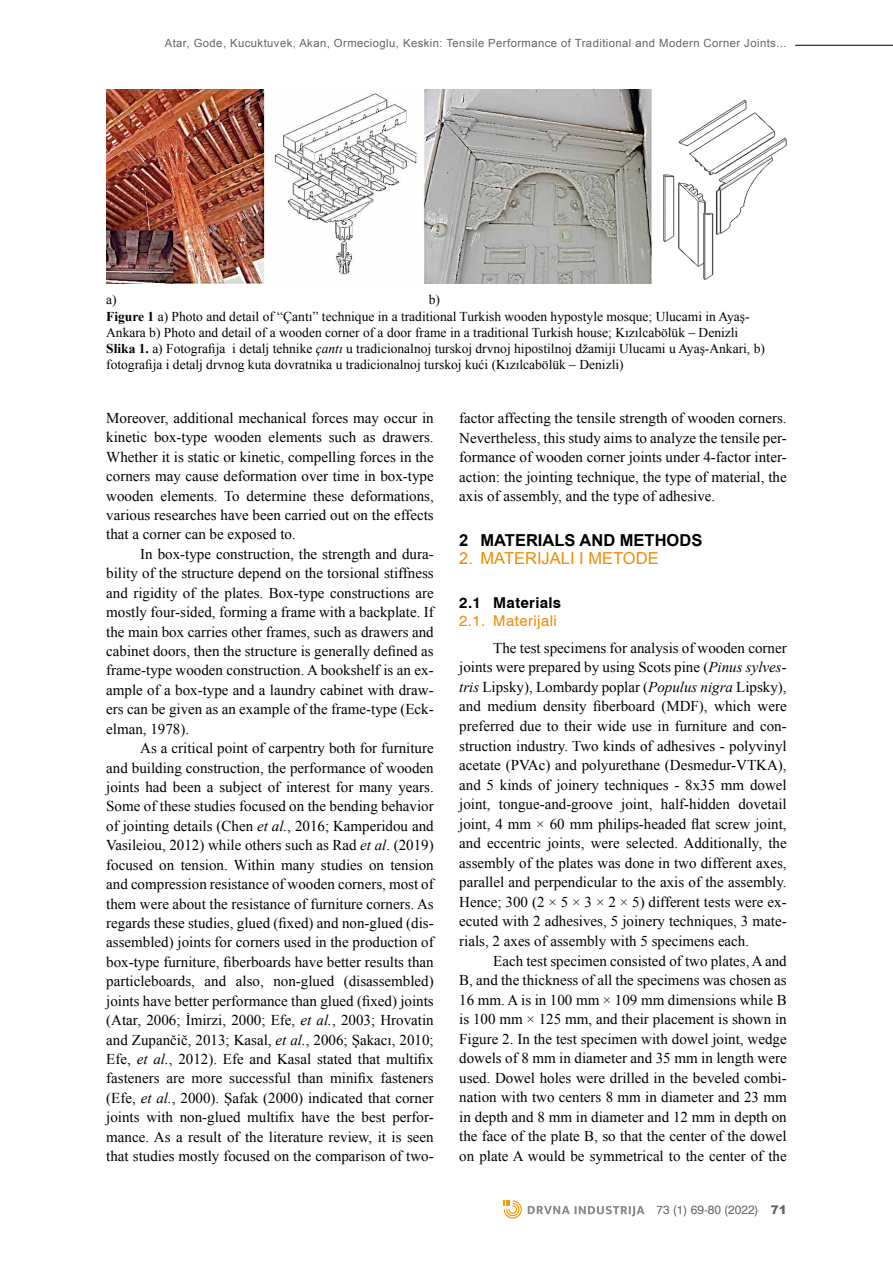
<style>
.page{position:relative;width:893px;height:1263px;background:#fff}
.page>*{position:absolute;margin:0;border:0;box-sizing:border-box;transform-origin:0 0}
.t1{font:700 16.5px "Arial";color:#000}
.t2{font:16.5px "Arial";color:#f18a00}
.t3{font:15px/19.5px "Times New Roman";color:#000;text-align:justify}
.t4{font:15px "Swiss 721 BT";letter-spacing:.03em;color:#f18a00}
.t5{font:700 15px "Swiss 721 BT";letter-spacing:.02em;color:#000}
.t6{font:13.5px/16.2px "Times New Roman";color:#000}
.t7{font:12px "A Helvetica";color:#646365}
.t8{font:11.25px "Arial";letter-spacing:.04em;color:#646365}
.s1{font-weight:700}
.s2{font-style:italic}
.s3{font-family:"Arial";font-weight:900}
</style>
<div class="page">
<hr style="left:795px;top:45px;width:98px;height:1px;background:#000">
<svg style="left:528px;top:1206px;width:116px;height:10px"></svg>
<svg style="left:504px;top:1200px;width:18px;height:18px"></svg>
<img style="left:106px;top:89px;width:159px;height:195px">
<img style="left:274px;top:89px;width:377px;height:195px">
<img style="left:663px;top:99px;width:124px;height:181px">
<p class="t8" style="left:165px;top:35px;width:623px">Atar, Gode, Kucuktuvek, Akan, Ormecioglu, Keskin: Tensile Performance of Traditional and Modern Corner Joints...</p>
<p class="t6" style="left:106px;top:292px;width:660px;text-indent:323px">b)<br><span class="s1">Figure 1</span> a) Photo and detail of “Çantı” technique in a traditional Turkish wooden hypostyle mosque; Ulucami in Ayaş-Ankara b) Photo and detail of a wooden corner of a door frame in a traditional Turkish house; Kızılcabölük – Denizli <span class="s1">Slika 1.</span> a) Fotografija i detalj tehnike <span class="s2">çantı</span> u tradicionalnoj turskoj drvnoj hipostilnoj džamiji Ulucami u Ayaş-Ankari, b) fotografija i detalj drvnog kuta dovratnika u tradicionalnoj turskoj kući (Kızılcabölük – Denizli)</p>
<p class="t6" style="left:106px;top:292px;width:12px">a)</p>
<p class="t3" style="left:106px;top:408px;width:329px">Moreover, additional mechanical forces may occur in kinetic box-type wooden elements such as drawers.<br>Whether it is static or kinetic, compelling forces in the corners may cause deformation over time in box-type wooden elements. To determine these deformations, various researches have been carried out on the effects that a corner can be exposed to.</p>
<p class="t3" style="left:106px;top:544px;width:329px;text-indent:34px">In box-type construction, the strength and dura&shy;bility of the structure depend on the torsional stiffness and rigidity of the plates. Box-type constructions are mostly four-sided, forming a frame with a backplate. If the main box carries other frames, such as drawers and cabinet doors, then the structure is generally defined as frame-type wooden construction. A bookshelf is an ex&shy;ample of a box-type and a laundry cabinet with draw&shy;ers can be given as an example of the frame-type (Eck&shy;elman, 1978).</p>
<p class="t3" style="left:106px;top:738px;width:329px;text-indent:34px">As a critical point of carpentry both for furniture and building construction, the performance of wooden joints had been a subject of interest for many years.<br>Some of these studies focused on the bending behavior of jointing details (Chen <span class="s2">et al.</span>, 2016; Kamperidou and Vasileiou, 2012) while others such as Rad <span class="s2">et al</span>. (2019) focused on tension. Within many studies on tension and compression resistance of wooden corners, most of them were about the resistance of furniture corners. As regards these studies, glued (fixed) and non-glued (dis&shy;assembled) joints for corners used in the production of box-type furniture, fiberboards have better results than particleboards, and also, non-glued (disassembled) joints have better performance than glued (fixed) joints (Atar, 2006; İmirzi, 2000; Efe, <span class="s2">et al.</span>, 2003; Hrovatin and Zupančič, 2013; Kasal, <span class="s2">et al.</span>, 2006; Şakacı, 2010; Efe, <span class="s2">et al.</span>, 2012). Efe and Kasal stated that multifix fasteners are more successful than minifix fasteners (Efe, <span class="s2">et al.</span>, 2000). Şafak (2000) indicated that corner joints with non-glued multifix have the best perfor&shy;mance. As a result of the literature review, it is seen that studies mostly focused on the comparison of two-</p>
<p class="t3" style="left:459px;top:408px;width:329px">factor affecting the tensile strength of wooden corners.<br>Nevertheless, this study aims to analyze the tensile per&shy;formance of wooden corner joints under 4-factor inter&shy;action: the jointing technique, the type of material, the axis of assembly, and the type of adhesive.</p>
<p class="t1" style="left:459px;top:529px;width:245px">2 MATERIALS AND METHODS</p>
<p class="t2" style="left:459px;top:547px;width:201px">2. MATERIJALI I METODE</p>
<p class="t5" style="left:459px;top:593px;width:103px">2.1 Materials</p>
<p class="t4" style="left:459px;top:610px;width:99px">2.1. Materijali</p>
<p class="t3" style="left:459px;top:638px;width:329px;text-indent:34px">The test specimens for analysis of wooden corner joints were prepared by using Scots pine (<span class="s2">Pinus sylves&shy;tris</span> Lipsky), Lombardy poplar (<span class="s2">Populus nigra</span> Lipsky), and medium density fiberboard (MDF), which were preferred due to their wide use in furniture and con&shy;struction industry. Two kinds of adhesives - polyvinyl acetate (PVAc) and polyurethane (Desmedur-VTKA), and 5 kinds of joinery techniques - 8x35 mm dowel joint, tongue-and-groove joint, half-hidden dovetail joint, 4 mm × 60 mm philips-headed flat screw joint, and eccentric joints, were selected. Additionally, the assembly of the plates was done in two different axes, parallel and perpendicular to the axis of the assembly.<br>Hence; 300 (2 × 5 × 3 × 2 × 5) different tests were ex&shy;ecuted with 2 adhesives, 5 joinery techniques, 3 mate&shy;rials, 2 axes of assembly with 5 specimens each.</p>
<p class="t3" style="left:459px;top:950px;width:329px;text-indent:34px">Each test specimen consisted of two plates, A and B, and the thickness of all the specimens was chosen as 16 mm. A is in 100 mm × 109 mm dimensions while B is 100 mm × 125 mm, and their placement is shown in Figure 2. In the test specimen with dowel joint, wedge dowels of 8 mm in diameter and 35 mm in length were used. Dowel holes were drilled in the beveled combi&shy;nation with two centers 8 mm in diameter and 23 mm in depth and 8 mm in diameter and 12 mm in depth on the face of the plate B, so that the center of the dowel on plate A would be symmetrical to the center of the</p>
<p class="t7" style="left:656px;top:1202px;width:132px">73 (1) 69-80 (2022) <span class="s3">71</span></p>
</div>
